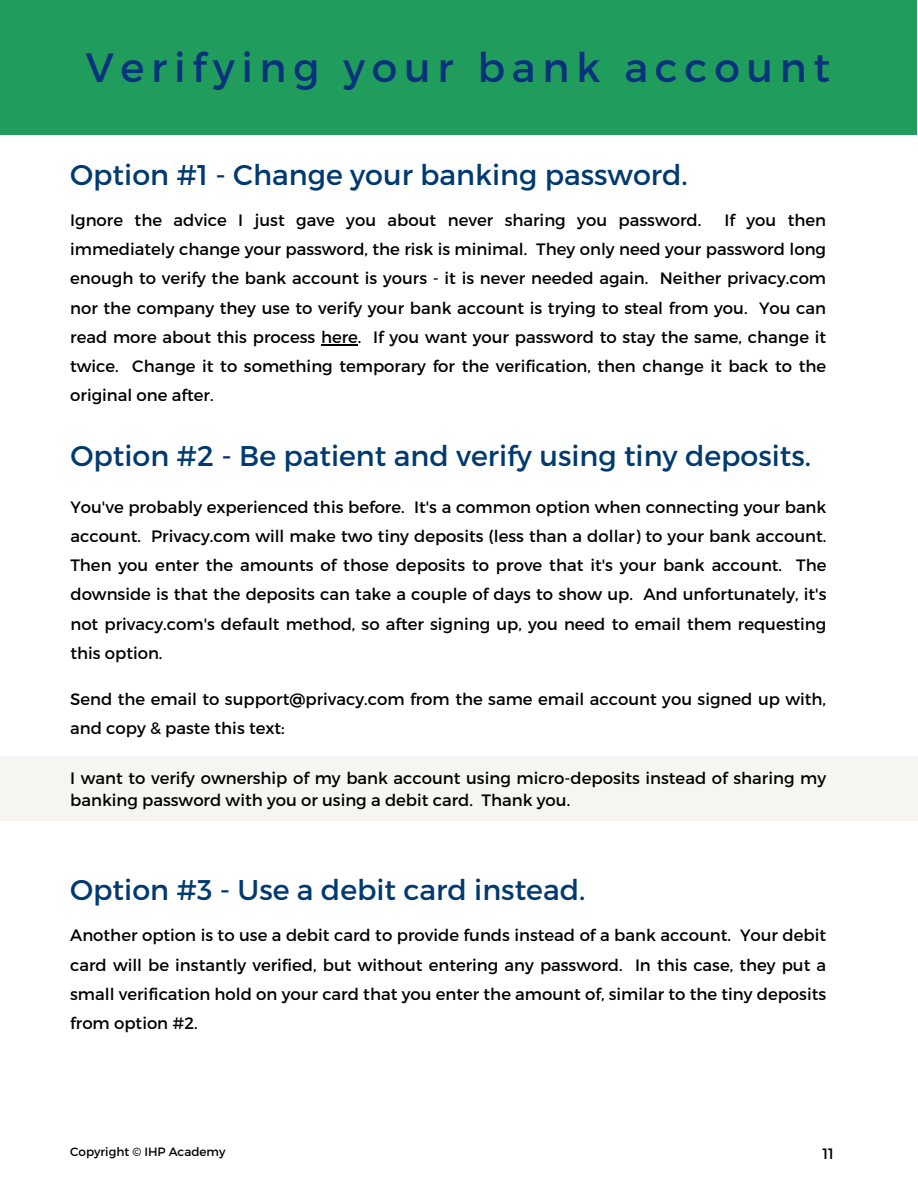
<style>
.page{position:relative;width:918px;height:1188px;background:#fff}
.page>*{position:absolute;margin:0;border:0;box-sizing:border-box;transform-origin:0 0}
.t1{font:40.8px "Montserrat";letter-spacing:.165em;color:#06327d}
.t2{font:28.5px "Montserrat";color:#003a70}
.t3{font:16.5px/29.2px "Montserrat";color:#000;text-align:justify}
.t4{font:15px "Montserrat";color:#000}
.t5{font:12px "Montserrat";color:#000}
</style>
<div class="page">
<div style="left:0;top:0;width:917px;height:135px;background:#209d5c"></div>
<hr style="left:321px;top:344px;width:37px;height:1px;background:#000">
<div style="left:0;top:756px;width:918px;height:65px;background:#f6f5f1"></div>
<h3 class="t1" style="left:86px;top:41px;width:746px">Verifying your bank account</h3>
<h3 class="t2" style="left:70px;top:156px;width:619px">Option #1 - Change your banking password.</h3>
<h3 class="t3" style="left:70px;top:205px;width:633px">Ignore the advice I just gave you about never sharing you password.</h3>
<h3 class="t3" style="left:70px;top:205px;width:758px;text-indent:654px">If you then immediately change your password, the risk is minimal. They only need your password long enough to verify the bank account is yours - it is never needed again. Neither privacy.com nor the company they use to verify your bank account is trying to steal from you. You can read more about this process here. If you want your password to stay the same, change it twice. Change it to something temporary for the verification, then change it back to the original one after.</h3>
<h2 class="t2" style="left:70px;top:437px;width:742px">Option #2 - Be patient and verify using tiny deposits.</h2>
<h3 class="t3" style="left:70px;top:491px;width:757px">You've probably experienced this before. It's a common option when connecting your bank account. Privacy.com will make two tiny deposits (less than a dollar) to your bank account.<br>Then you enter the amounts of those deposits to prove that it's your bank account. The downside is that the deposits can take a couple of days to show up. And unfortunately, it's not privacy.com's default method, so after signing up, you need to email them requesting this option.</h3>
<p class="t3" style="left:70px;top:683px;width:757px">Send the email to support@privacy.com from the same email account you signed up with, and copy &amp; paste this text:</p>
<p class="t3" style="left:70px;top:766px;width:757px;line-height:22.5px">I want to verify ownership of my bank account using micro-deposits instead of sharing my banking password with you or using a debit card. Thank you.</p>
<h2 class="t2" style="left:70px;top:872px;width:517px">Option #3 - Use a debit card instead.</h2>
<h3 class="t3" style="left:70px;top:920px;width:757px">Another option is to use a debit card to provide funds instead of a bank account. Your debit card will be instantly verified, but without entering any password. In this case, they put a small verification hold on your card that you enter the amount of, similar to the tiny deposits from option #2.</h3>
<h2 class="t5" style="left:70px;top:1144px;width:157px">Copyright © IHP Academy</h2>
<h1 class="t4" style="left:822px;top:1144px;width:13px">11</h1>
</div>
